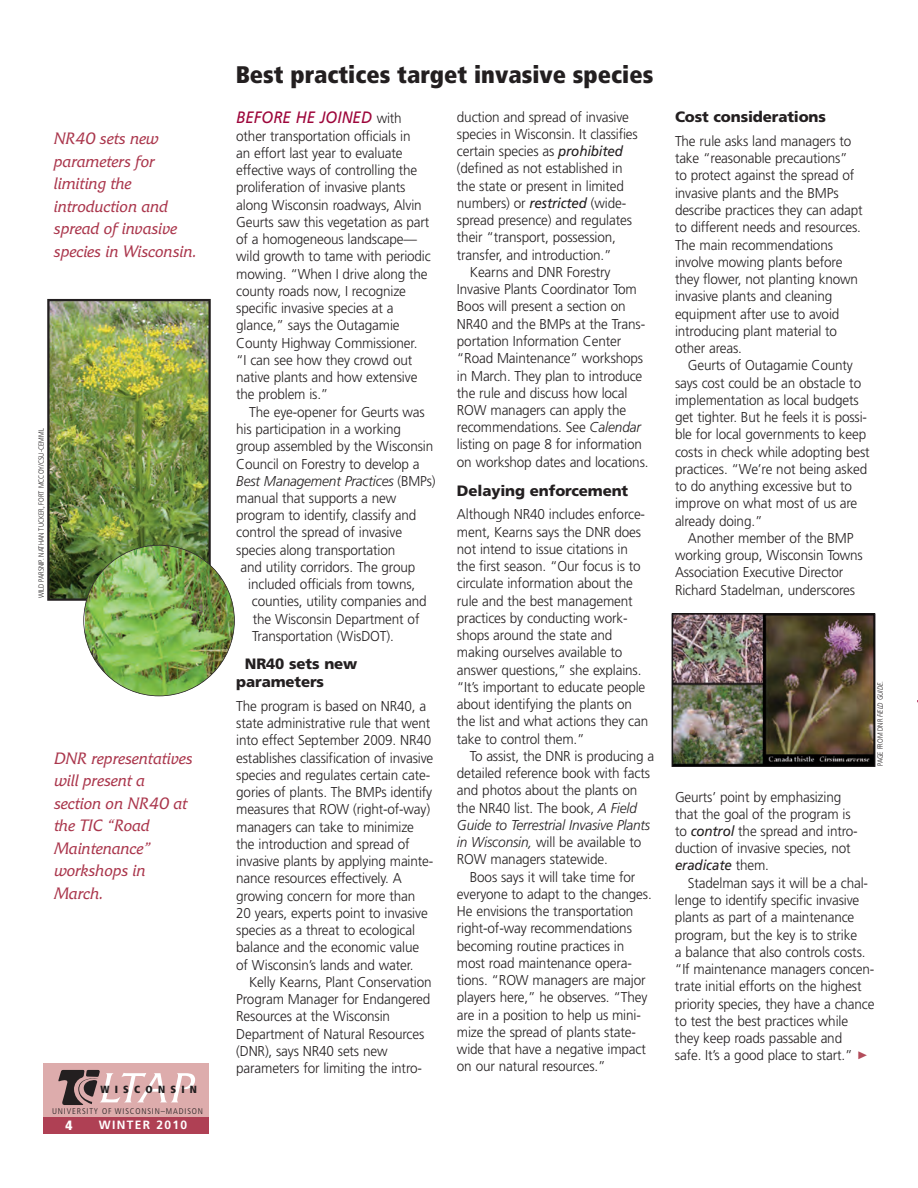
<style>
.page{position:relative;width:918px;height:1188px;background:#fff}
.page>*{position:absolute;margin:0;border:0;box-sizing:border-box;transform-origin:0 0}
.t1{font:900 condensed 24px "Frutiger";color:#231f20}
.t2{font:italic 16.5px/22.5px "Friz Qua";color:#aa364c;scale:.96 1}
.t3{font:italic 16.5px "Frutiger";color:#9d053a;scale:.92 1}
.t4{font:900 15px/18px "Frutiger";letter-spacing:-.01em;color:#231f20}
.t5{font:300 14.25px/17.2px "Frutiger";letter-spacing:-.01em;color:#231f20;scale:.95 1}
.t6{font:italic 300 14.25px "Frutiger";letter-spacing:-.01em;color:#231f20;scale:.96 1}
.t7{font:900 condensed 13.5px "Frutiger";color:#fff}
.t8{font:700 12px "Frutiger";letter-spacing:.11em;color:#fff}
.t9{font:900 condensed 10.35px "Frutiger";letter-spacing:.5em;color:#231f20}
.t10{font:300 condensed 8.25px "Frutiger";letter-spacing:.1em;color:#231f20;scale:1.05 1}
.t11{font:300 7.5px "Frutiger";color:#231f20;scale:.85 1}
.s1{font-weight:300;font-style:normal;font-size:14.25px;color:#231f20}
.s2{font-style:normal}
.s3{font-weight:400;font-style:italic}
.s4{font-style:italic}
</style>
<div class="page">
<div style="left:43px;top:1116px;width:165px;height:18px;background:#af4054"></div>
<div style="left:43px;top:1063px;width:165px;height:54px;background:#ddacac"></div>
<svg style="left:58px;top:1070px;width:137px;height:35px"></svg>
<img style="left:50px;top:302px;width:158px;height:296px">
<div style="left:47px;top:299px;width:164px;height:302px;border:2px solid #231f20"></div>
<img style="left:85px;top:545px;width:149px;height:151px;border-radius:50%">
<img style="left:674px;top:616px;width:199px;height:149px">
<div style="left:672px;top:614px;width:203px;height:153px;border:1px solid #231f20"></div>
<p class="t2" style="left:54px;top:128px;width:151px">NR40 sets new parameters for limiting the introduction and spread of invasive species in Wisconsin.</p>
<p class="t11" style="left:38px;top:598px;width:201px;rotate:-90deg">WILD PARSNIP. NATHAN TUCKER, FORT MCCOY/CSU-CEMML</p>
<p class="t2" style="left:54px;top:747px;width:146px">DNR representatives will present a section on NR40 at the TIC “Road<br>Maintenance” workshops in<br>March.</p>
<p class="t9" style="left:101px;top:1083px;width:98px">WISCONSIN</p>
<p class="t10" style="left:52px;top:1106px;width:145px">UNIVERSITY OF WISCONSIN–MADISON</p>
<p class="t7" style="left:65px;top:1117px;width:9px">4</p>
<p class="t8" style="left:99px;top:1120px;width:90px">WINTER 2010</p>
<h1 class="t1" style="left:236px;top:60px;width:419px">Best practices target invasive species</h1>
<p class="t3" style="left:236px;top:111px;width:181px">BEFORE HE JOINED <span class="s1">with</span></p>
<p class="t5" style="left:236px;top:128px;width:206px">other transportation officials in<br>an effort last year to evaluate effective ways of controlling the proliferation of invasive plants along Wisconsin roadways, Alvin<br>Geurts saw this vegetation as part of a homogeneous landscape— wild growth to tame with periodic mowing. “When I drive along the county roads now, I recognize specific invasive species at a glance,” says the Outagamie<br>County Highway Commissioner. “I can see how they crowd out native plants and how extensive the problem is.”</p>
<p class="t5" style="left:249px;top:404px;width:186px">The eye-opener for Geurts was</p>
<p class="t5" style="left:236px;top:422px;width:175px">his participation in a working</p>
<p class="t5" style="left:236px;top:439px;width:209px">group assembled by the Wisconsin</p>
<p class="t5" style="left:236px;top:456px;width:195px">Council on Forestry to develop a</p>
<p class="t6" style="left:236px;top:475px;width:209px">Best Management Practices <span class="s2">(BMPs)</span></p>
<p class="t5" style="left:236px;top:490px;width:170px">manual that supports a new</p>
<p class="t5" style="left:236px;top:508px;width:191px">program to identify, classify and</p>
<p class="t5" style="left:236px;top:525px;width:176px">control the spread of invasive</p>
<p class="t5" style="left:236px;top:542px;width:169px">species along transportation</p>
<p class="t5" style="left:241px;top:559px;width:186px">and utility corridors. The group</p>
<p class="t5" style="left:248px;top:577px;width:177px">included officials from towns,</p>
<p class="t5" style="left:252px;top:594px;width:186px">counties, utility companies and</p>
<p class="t5" style="left:253px;top:611px;width:177px">the Wisconsin Department of</p>
<p class="t5" style="left:252px;top:628px;width:151px">Transportation (WisDOT).</p>
<p class="t4" style="left:236px;top:656px;width:123px;text-indent:9px">NR40 sets new parameters</p>
<p class="t5" style="left:236px;top:698px;width:209px">The program is based on NR40, a state administrative rule that went into effect September 2009. NR40 establishes classification of invasive species and regulates certain cate&shy;gories of plants. The BMPs identify measures that ROW (right-of-way) managers can take to minimize the introduction and spread of invasive plants by applying mainte&shy;nance resources effectively. A growing concern for more than 20 years, experts point to invasive species as a threat to ecological balance and the economic value of Wisconsin’s lands and water.</p>
<p class="t5" style="left:236px;top:974px;width:207px;text-indent:13px">Kelly Kearns, Plant Conservation<br>Program Manager for Endangered<br>Resources at the Wisconsin<br>Department of Natural Resources (DNR), says NR40 sets new parameters for limiting the intro-</p>
<p class="t5" style="left:457px;top:109px;width:183px">duction and spread of invasive</p>
<p class="t5" style="left:457px;top:127px;width:192px">species in Wisconsin. It classifies</p>
<p class="t5" style="left:457px;top:144px;width:176px">certain species as <span class="s3">prohibited</span></p>
<p class="t5" style="left:457px;top:161px;width:176px">(defined as not established in</p>
<p class="t5" style="left:457px;top:178px;width:177px">the state or present in limited</p>
<p class="t5" style="left:457px;top:195px;width:180px">numbers) or <span class="s3">restricted</span> (wide-</p>
<p class="t5" style="left:457px;top:213px;width:186px">spread presence) and regulates</p>
<p class="t5" style="left:457px;top:230px;width:169px">their “transport, possession,</p>
<p class="t5" style="left:457px;top:247px;width:164px">transfer, and introduction.”</p>
<p class="t5" style="left:470px;top:264px;width:150px">Kearns and DNR Forestry</p>
<p class="t5" style="left:457px;top:282px;width:191px">Invasive Plants Coordinator Tom</p>
<p class="t5" style="left:457px;top:299px;width:179px">Boos will present a section on</p>
<p class="t5" style="left:457px;top:316px;width:200px">NR40 and the BMPs at the Trans-</p>
<p class="t5" style="left:457px;top:334px;width:175px">portation Information Center</p>
<p class="t5" style="left:457px;top:351px;width:198px">“Road Maintenance” workshops</p>
<p class="t5" style="left:457px;top:368px;width:197px">in March. They plan to introduce</p>
<p class="t5" style="left:457px;top:385px;width:181px">the rule and discuss how local</p>
<p class="t5" style="left:457px;top:403px;width:180px">ROW managers can apply the</p>
<p class="t5" style="left:457px;top:420px;width:195px">recommendations. See <span class="s4">Calendar</span></p>
<p class="t5" style="left:457px;top:437px;width:196px">listing on page 8 for information</p>
<p class="t5" style="left:457px;top:454px;width:203px">on workshop dates and locations.</p>
<p class="t4" style="left:457px;top:482px;width:173px">Delaying enforcement</p>
<p class="t5" style="left:457px;top:507px;width:203px">Although NR40 includes enforce&shy;ment, Kearns says the DNR does not intend to issue citations in the first season. “Our focus is to circulate information about the rule and the best management practices by conducting work&shy;shops around the state and making ourselves available to answer questions,” she explains. “It’s important to educate people about identifying the plants on the list and what actions they can take to control them.”</p>
<p class="t5" style="left:457px;top:748px;width:209px;text-indent:13px">To assist, the DNR is producing a detailed reference book with facts and photos about the plants on the NR40 list. The book, <span class="s4">A Field<br>Guide to Terrestrial Invasive Plants in Wisconsin,</span> will be available to<br>ROW managers statewide.</p>
<p class="t5" style="left:457px;top:869px;width:207px;text-indent:13px">Boos says it will take time for everyone to adapt to the changes.<br>He envisions the transportation right-of-way recommendations becoming routine practices in most road maintenance opera&shy;tions. “ROW managers are major players here,” he observes. “They are in a position to help us mini&shy;mize the spread of plants state&shy;wide that have a negative impact on our natural resources.”</p>
<p class="t4" style="left:675px;top:109px;width:153px">Cost considerations</p>
<p class="t5" style="left:675px;top:134px;width:199px">The rule asks land managers to take “reasonable precautions” to protect against the spread of invasive plants and the BMPs describe practices they can adapt to different needs and resources.<br>The main recommendations involve mowing plants before they flower, not planting known invasive plants and cleaning equipment after use to avoid introducing plant material to other areas.</p>
<p class="t5" style="left:675px;top:358px;width:206px;text-indent:13px">Geurts of Outagamie County says cost could be an obstacle to implementation as local budgets get tighter. But he feels it is possi&shy;ble for local governments to keep costs in check while adopting best practices. “We’re not being asked to do anything excessive but to improve on what most of us are already doing.”</p>
<p class="t5" style="left:675px;top:530px;width:199px;text-indent:13px">Another member of the BMP working group, Wisconsin Towns<br>Association Executive Director<br>Richard Stadelman, underscores</p>
<p class="t11" style="left:877px;top:766px;width:102px;rotate:-90deg">PAGE FROM DNR <span class="s4">FIELD GUIDE</span>.</p>
<p class="t5" style="left:675px;top:789px;width:194px">Geurts’ point by emphasizing that the goal of the program is to <span class="s3">control</span> the spread and intro&shy;duction of invasive species, not <span class="s3">eradicate</span> them.</p>
<p class="t5" style="left:675px;top:875px;width:212px;text-indent:13px">Stadelman says it will be a chal&shy;lenge to identify specific invasive plants as part of a maintenance program, but the key is to strike<br>a balance that also controls costs. “If maintenance managers concen&shy;trate initial efforts on the highest priority species, they have a chance to test the best practices while they keep roads passable and<br>safe. It’s a good place to start.”</p>
</div>
